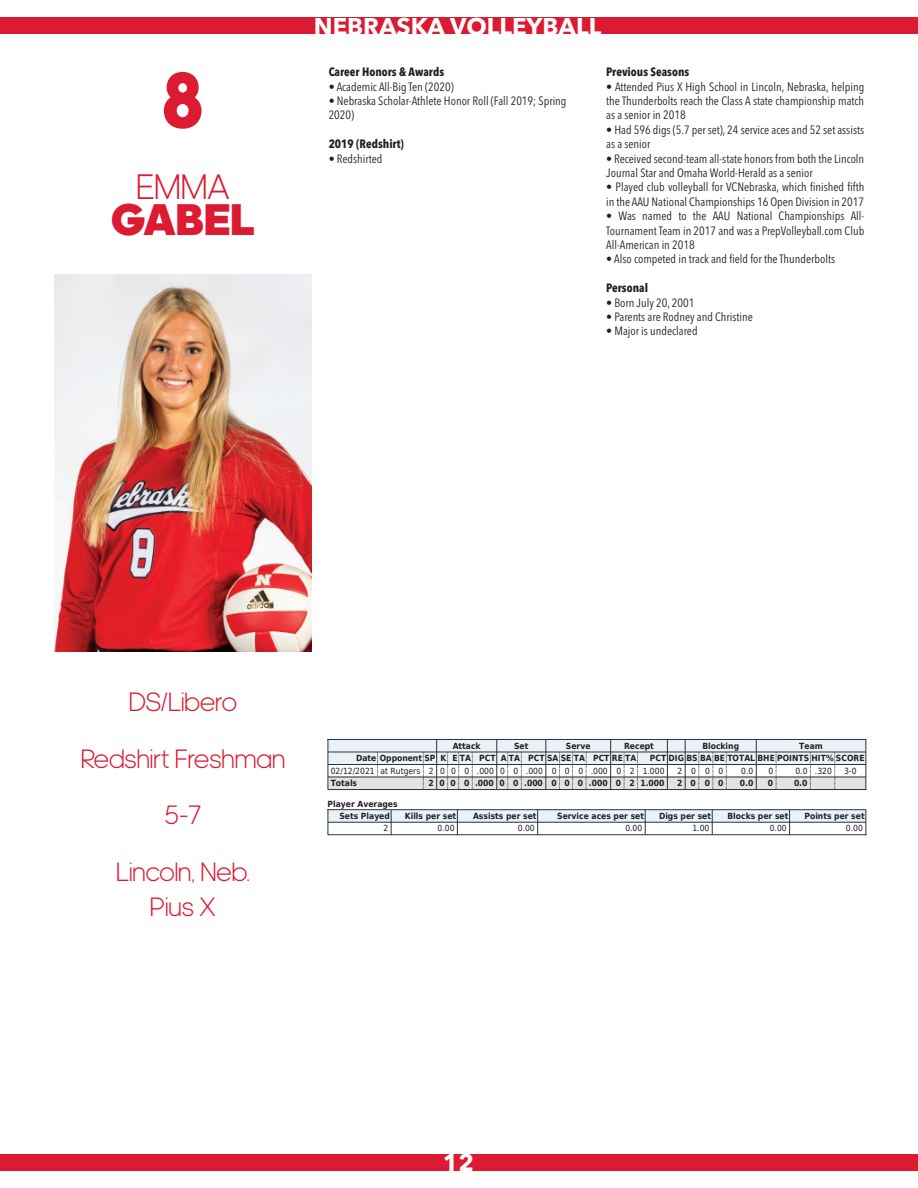
<style>
.page{position:relative;width:918px;height:1188px;background:#fff}
.page>*{position:absolute;margin:0;border:0;box-sizing:border-box;transform-origin:0 0}
.t1{font:900 81px "adineue PRO";color:#dc1a32;scale:.92 1}
.t2{font:900 45px "adineue PRO";color:#dc1a32}
.t3{font:300 36px "adineue PRO";color:#dc1a32}
.t4{font:300 27px "adineue PRO";color:#dc1a32}
.t5{font:700 24px "Avenir Next LT Pro";color:#fff}
.t6{font:condensed 12px/14.4px "Avenir Next LT Pro";color:#231f20}
.t7{font:700 condensed 12px "Avenir Next LT Pro";color:#231f20}
.t8{font:700 8.55px/11.7px "DejaVu Sans Condensed";color:#231f20;text-align:center}
.t9{font:8.55px/12.5px "DejaVu Sans Condensed";color:#231f20}
.s1{font-weight:700}
</style>
<div class="page">
<div style="left:0;top:1154px;width:918px;height:17px;background:#dc1a32"></div>
<div style="left:0;top:18px;width:918px;height:16px;background:#dc1a32"></div>
<img style="left:54px;top:274px;width:258px;height:378px">
<div style="left:328px;top:810px;width:538px;height:13px;background:#e9f1f9"></div>
<svg style="left:327px;top:739px;width:540px;height:51px"></svg>
<hr style="left:835px;top:789px;width:31px;height:1px;background:#2b343b">
<hr style="left:328px;top:809px;width:63px;height:1px;background:#2b343b">
<hr style="left:392px;top:822px;width:65px;height:1px;background:#2b343b">
<hr style="left:392px;top:809px;width:65px;height:1px;background:#2b343b">
<hr style="left:458px;top:822px;width:80px;height:1px;background:#2b343b">
<hr style="left:458px;top:809px;width:80px;height:1px;background:#2b343b">
<hr style="left:538px;top:822px;width:107px;height:1px;background:#2b343b">
<hr style="left:538px;top:809px;width:107px;height:1px;background:#2b343b">
<hr style="left:646px;top:822px;width:66px;height:1px;background:#2b343b">
<hr style="left:646px;top:809px;width:66px;height:1px;background:#2b343b">
<hr style="left:713px;top:822px;width:77px;height:1px;background:#2b343b">
<hr style="left:713px;top:809px;width:77px;height:1px;background:#2b343b">
<svg style="left:327px;top:810px;width:65px;height:25px"></svg>
<svg style="left:457px;top:810px;width:1px;height:24px"></svg>
<hr style="left:392px;top:834px;width:65px;height:1px;background:#2b343b">
<svg style="left:537px;top:810px;width:1px;height:24px"></svg>
<hr style="left:458px;top:834px;width:80px;height:1px;background:#2b343b">
<svg style="left:645px;top:810px;width:1px;height:24px"></svg>
<hr style="left:538px;top:834px;width:107px;height:1px;background:#2b343b">
<svg style="left:712px;top:810px;width:1px;height:24px"></svg>
<hr style="left:646px;top:834px;width:66px;height:1px;background:#2b343b">
<hr style="left:713px;top:834px;width:77px;height:1px;background:#2b343b">
<svg style="left:789px;top:809px;width:78px;height:26px"></svg>
<hr style="left:790px;top:834px;width:76px;height:1px;background:#2b343b">
<p class="t1" style="left:161px;top:51px;width:49px">8</p>
<p class="t3" style="left:136px;top:167px;width:95px">EMMA</p>
<p class="t2" style="left:111px;top:192px;width:145px">GABEL</p>
<h3 class="t5" style="left:314px;top:11px;width:289px">NEBRASKA VOLLEYBALL</h3>
<p class="t7" style="left:329px;top:65px;width:117px">Career Honors &amp; Awards</p>
<p class="t6" style="left:329px;top:79px;width:127px">• Academic All-Big Ten (2020)</p>
<p class="t6" style="left:329px;top:94px;width:239px">• Nebraska Scholar-Athlete Honor Roll (Fall 2019; Spring<br>2020)</p>
<p class="t7" style="left:329px;top:137px;width:77px">2019 (Redshirt)</p>
<p class="t6" style="left:329px;top:151px;width:55px">• Redshirted</p>
<p class="t7" style="left:606px;top:65px;width:85px">Previous Seasons</p>
<p class="t6" style="left:606px;top:79px;width:260px;text-align:justify">• Attended Pius X High School in Lincoln, Nebraska, helping the Thunderbolts reach the Class A state championship match as a senior in 2018</p>
<p class="t6" style="left:606px;top:122px;width:259px">• Had 596 digs (5.7 per set), 24 service aces and 52 set assists as a senior</p>
<p class="t6" style="left:606px;top:151px;width:260px">• Received second-team all-state honors from both the Lincoln<br>Journal Star and Omaha World-Herald as a senior</p>
<p class="t6" style="left:606px;top:180px;width:260px">• Played club volleyball for VCNebraska, which finished fifth in the AAU National Championships 16 Open Division in 2017</p>
<p class="t6" style="left:606px;top:209px;width:260px;text-align:justify">• Was named to the AAU National Championships All-Tournament Team in 2017 and was a PrepVolleyball.com Club All-American in 2018</p>
<p class="t6" style="left:606px;top:252px;width:230px">• Also competed in track and field for the Thunderbolts</p>
<p class="t7" style="left:606px;top:281px;width:43px">Personal</p>
<p class="t6" style="left:606px;top:295px;width:90px">• Born July 20, 2001</p>
<p class="t6" style="left:606px;top:310px;width:148px">• Parents are Rodney and Christine</p>
<p class="t6" style="left:606px;top:324px;width:93px">• Major is undeclared</p>
<p class="t4" style="left:129px;top:687px;width:110px">DS/Libero</p>
<p class="t4" style="left:81px;top:743px;width:206px">Redshirt Freshman</p>
<p class="t4" style="left:165px;top:800px;width:38px">5-7</p>
<p class="t4" style="left:116px;top:856px;width:135px">Lincoln, Neb.</p>
<p class="t4" style="left:150px;top:892px;width:68px">Pius X</p>
<p class="t8" style="left:453px;top:740px;width:29px">Attack</p>
<p class="t8" style="left:514px;top:740px;width:16px">Set</p>
<p class="t8" style="left:566px;top:740px;width:26px">Serve</p>
<p class="t8" style="left:624px;top:740px;width:31px">Recept</p>
<p class="t8" style="left:702px;top:740px;width:38px">Blocking</p>
<p class="t8" style="left:799px;top:740px;width:25px">Team</p>
<p class="t8" style="left:356px;top:752px;width:282px">Date Opponent SP K E TA PCT A TA PCT SA SE TA PCT RE TA</p>
<p class="t9" style="left:331px;top:752px;width:535px;text-indent:319px"><span class="s1">PCT DIG BS BA BE TOTAL BHE POINTS HIT% SCORE<br></span>02/12/2021 at Rutgers 2 0 0 0 .000 0 0 .000 0 0 0 .000 0 2 1.000</p>
<p class="t9" style="left:677px;top:764px;width:47px">2000</p>
<p class="t9" style="left:741px;top:764px;width:14px">0.0</p>
<p class="t9" style="left:768px;top:764px;width:6px">0</p>
<p class="t9" style="left:795px;top:764px;width:38px">0.0 .320</p>
<p class="t9" style="left:844px;top:764px;width:14px">3-0</p>
<p class="t8" style="left:331px;top:777px;width:28px">Totals</p>
<p class="t8" style="left:429px;top:777px;width:238px">200 0.0000 0.000 0 0 0.000 0 21.000</p>
<p class="t8" style="left:677px;top:777px;width:48px">2000</p>
<p class="t8" style="left:740px;top:777px;width:15px">0.0</p>
<p class="t8" style="left:768px;top:777px;width:7px">0</p>
<p class="t8" style="left:794px;top:777px;width:15px">0.0</p>
<p class="t8" style="left:328px;top:798px;width:72px">Player Averages<br>Sets Played</p>
<p class="t8" style="left:405px;top:810px;width:53px">Kills per set</p>
<p class="t8" style="left:473px;top:810px;width:65px">Assists per set</p>
<p class="t8" style="left:557px;top:810px;width:88px">Service aces per set</p>
<p class="t8" style="left:659px;top:810px;width:54px">Digs per set</p>
<p class="t8" style="left:727px;top:810px;width:62px">Blocks per set</p>
<p class="t8" style="left:804px;top:810px;width:62px">Points per set</p>
<p class="t9" style="left:383px;top:822px;width:6px">2</p>
<p class="t9" style="left:438px;top:822px;width:18px">0.00</p>
<p class="t9" style="left:518px;top:822px;width:18px">0.00</p>
<p class="t9" style="left:625px;top:822px;width:18px">0.00</p>
<p class="t9" style="left:692px;top:822px;width:18px">1.00</p>
<p class="t9" style="left:770px;top:822px;width:18px">0.00</p>
<p class="t9" style="left:846px;top:822px;width:18px">0.00</p>
<h3 class="t5" style="left:443px;top:1148px;width:33px">12</h3>
</div>
